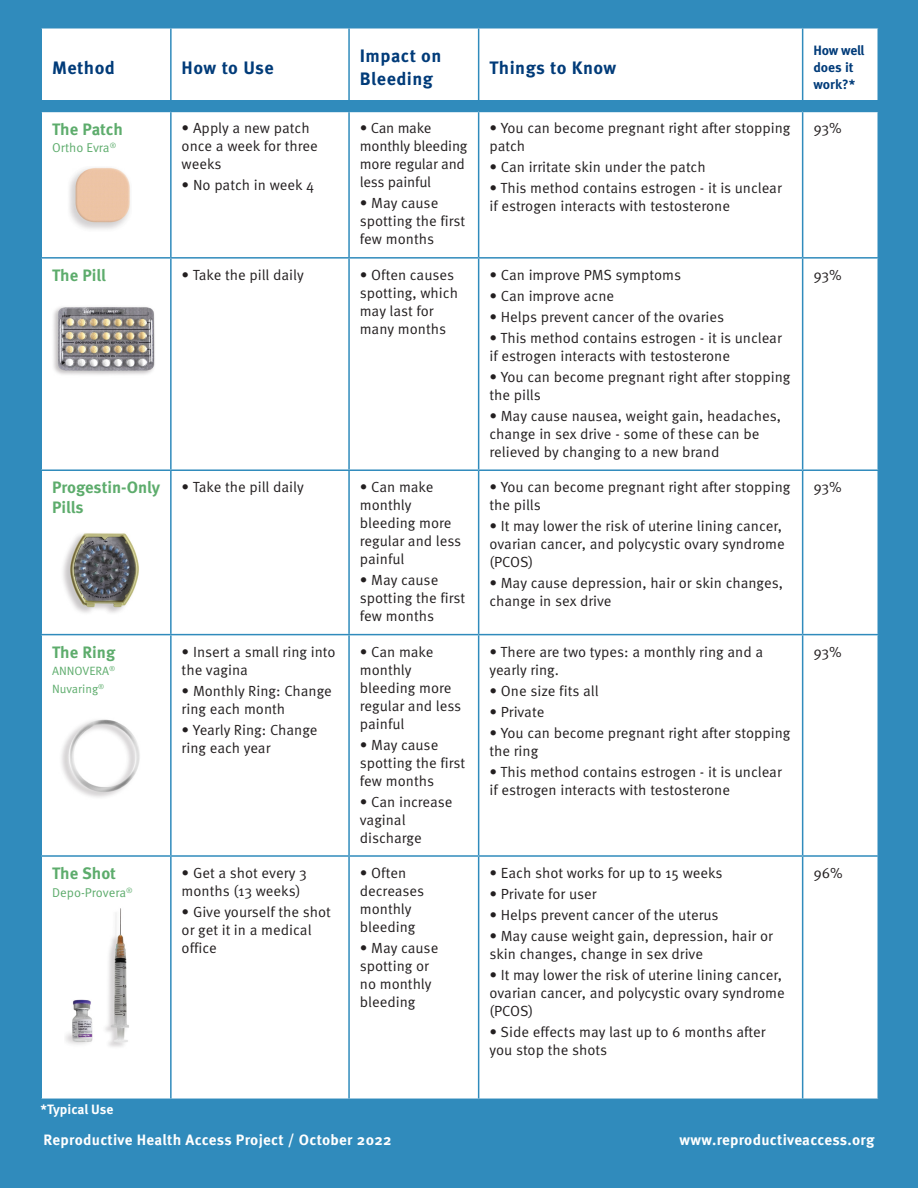
<style>
.page{position:relative;width:918px;height:1188px;background:#308bbc}
.page>*{position:absolute;margin:0;border:0;box-sizing:border-box;transform-origin:0 0}
.t1{font:700 18px/22.5px "Meta Pro";letter-spacing:.025em;color:#013b79}
.method{font:700 16.5px/19.5px "Meta Pro";color:#5dac6c}
.body{font:700 15px "Meta Pro";letter-spacing:.02em;color:#fff}
.body-2{font:14.7px/18px "Meta Pro Norm";color:#231f20}
.t2{font:700 13.5px/16.8px "Meta Pro";letter-spacing:-.005em;color:#013b79}
.t3{font:700 13.5px "Meta Pro";letter-spacing:-.01em;color:#fff}
.method_sub{font:12.75px "Meta Pro Norm";color:#5dac6c}
.method_sub-2{font:12px "Meta Pro Norm";color:#5dac6c}
</style>
<div class="page">
<div style="left:42px;top:28px;width:836px;height:1071px;background:#fff"></div>
<div style="left:42px;top:471px;width:306px;height:163px;background:#fff"></div>
<hr style="left:170px;top:28px;width:2px;height:83px;background:#308bbc">
<hr style="left:348px;top:28px;width:2px;height:83px;background:#308bbc">
<hr style="left:478px;top:28px;width:1px;height:83px;background:#308bbc">
<hr style="left:802px;top:28px;width:1px;height:83px;background:#308bbc">
<hr style="left:40px;top:111px;width:131px;height:1px;background:#308bbc">
<hr style="left:171px;top:111px;width:178px;height:1px;background:#308bbc">
<hr style="left:170px;top:112px;width:2px;height:145px;background:#308bbc">
<hr style="left:349px;top:111px;width:130px;height:1px;background:#308bbc">
<hr style="left:348px;top:112px;width:2px;height:145px;background:#308bbc">
<hr style="left:479px;top:111px;width:324px;height:1px;background:#308bbc">
<hr style="left:478px;top:112px;width:1px;height:145px;background:#308bbc">
<hr style="left:803px;top:111px;width:76px;height:1px;background:#308bbc">
<hr style="left:802px;top:112px;width:1px;height:145px;background:#308bbc">
<hr style="left:40px;top:257px;width:131px;height:2px;background:#308bbc">
<hr style="left:171px;top:257px;width:178px;height:2px;background:#308bbc">
<hr style="left:170px;top:259px;width:2px;height:210px;background:#308bbc">
<hr style="left:349px;top:257px;width:130px;height:2px;background:#308bbc">
<hr style="left:348px;top:259px;width:2px;height:210px;background:#308bbc">
<hr style="left:479px;top:257px;width:324px;height:2px;background:#308bbc">
<hr style="left:478px;top:259px;width:1px;height:210px;background:#308bbc">
<hr style="left:803px;top:257px;width:76px;height:2px;background:#308bbc">
<hr style="left:802px;top:259px;width:1px;height:210px;background:#308bbc">
<hr style="left:40px;top:469px;width:131px;height:2px;background:#308bbc">
<hr style="left:171px;top:469px;width:178px;height:2px;background:#308bbc">
<hr style="left:170px;top:471px;width:2px;height:163px;background:#308bbc">
<hr style="left:349px;top:469px;width:130px;height:2px;background:#308bbc">
<hr style="left:348px;top:471px;width:2px;height:163px;background:#308bbc">
<hr style="left:479px;top:469px;width:324px;height:2px;background:#308bbc">
<hr style="left:478px;top:471px;width:1px;height:163px;background:#308bbc">
<hr style="left:803px;top:469px;width:76px;height:2px;background:#308bbc">
<hr style="left:802px;top:471px;width:1px;height:163px;background:#308bbc">
<hr style="left:40px;top:634px;width:131px;height:1px;background:#308bbc">
<hr style="left:171px;top:634px;width:178px;height:1px;background:#308bbc">
<hr style="left:170px;top:635px;width:2px;height:220px;background:#308bbc">
<hr style="left:349px;top:634px;width:130px;height:1px;background:#308bbc">
<hr style="left:348px;top:635px;width:2px;height:220px;background:#308bbc">
<hr style="left:479px;top:634px;width:324px;height:1px;background:#308bbc">
<hr style="left:478px;top:635px;width:1px;height:220px;background:#308bbc">
<hr style="left:803px;top:634px;width:76px;height:1px;background:#308bbc">
<hr style="left:802px;top:635px;width:1px;height:220px;background:#308bbc">
<hr style="left:40px;top:855px;width:131px;height:2px;background:#308bbc">
<hr style="left:171px;top:855px;width:178px;height:2px;background:#308bbc">
<hr style="left:170px;top:857px;width:2px;height:242px;background:#308bbc">
<hr style="left:349px;top:855px;width:130px;height:2px;background:#308bbc">
<hr style="left:348px;top:857px;width:2px;height:242px;background:#308bbc">
<hr style="left:479px;top:855px;width:324px;height:2px;background:#308bbc">
<hr style="left:478px;top:857px;width:1px;height:242px;background:#308bbc">
<hr style="left:803px;top:855px;width:76px;height:2px;background:#308bbc">
<hr style="left:802px;top:857px;width:1px;height:242px;background:#308bbc">
<img style="left:67px;top:166px;width:65px;height:66px">
<img style="left:51px;top:304px;width:105px;height:73px">
<img style="left:56px;top:716px;width:88px;height:84px">
<img style="left:65px;top:904px;width:68px;height:147px">
<img style="left:58px;top:529px;width:85px;height:87px">
<div style="left:0;top:101px;width:918px;height:10px;background:#308bbc"></div>
<p class="t1" style="left:52px;top:55px;width:64px">Method</p>
<p class="t1" style="left:182px;top:55px;width:94px">How to Use</p>
<p class="t1" style="left:360px;top:44px;width:83px">Impact on<br>Bleeding</p>
<p class="t1" style="left:489px;top:55px;width:128px">Things to Know</p>
<p class="method" style="left:52px;top:118px;width:72px">The Patch</p>
<p class="method_sub" style="left:52px;top:138px;width:66px">Ortho Evra<sup>®</sup></p>
<p class="body-2" style="left:182px;top:118px;width:138px">• Apply a new patch once a week for three weeks</p>
<p class="body-2" style="left:182px;top:175px;width:134px">• No patch in week 4</p>
<p class="body-2" style="left:360px;top:118px;width:109px">• Can make monthly bleeding more regular and less painful</p>
<p class="body-2" style="left:360px;top:193px;width:107px">• May cause spotting the first few months</p>
<p class="body-2" style="left:489px;top:118px;width:303px">• You can become pregnant right after stopping patch</p>
<p class="body-2" style="left:489px;top:157px;width:218px">• Can irritate skin under the patch</p>
<p class="body-2" style="left:489px;top:178px;width:294px">• This method contains estrogen - it is unclear if estrogen interacts with testosterone</p>
<p class="method" style="left:52px;top:265px;width:55px">The Pill</p>
<p class="body-2" style="left:182px;top:265px;width:124px">• Take the pill daily</p>
<p class="body-2" style="left:360px;top:265px;width:100px">• Often causes spotting, which may last for many months</p>
<p class="body-2" style="left:489px;top:265px;width:193px">• Can improve PMS symptoms</p>
<p class="body-2" style="left:489px;top:286px;width:126px">• Can improve acne</p>
<p class="body-2" style="left:489px;top:307px;width:236px">• Helps prevent cancer of the ovaries</p>
<p class="body-2" style="left:489px;top:328px;width:294px">• This method contains estrogen - it is unclear if estrogen interacts with testosterone</p>
<p class="body-2" style="left:489px;top:367px;width:303px">• You can become pregnant right after stopping the pills</p>
<p class="body-2" style="left:489px;top:406px;width:293px">• May cause nausea, weight gain, headaches, change in sex drive - some of these can be relieved by changing to a new brand</p>
<p class="method" style="left:52px;top:477px;width:110px">Progestin-Only<br>Pills</p>
<p class="body-2" style="left:182px;top:477px;width:124px">• Take the pill daily</p>
<p class="body-2" style="left:360px;top:477px;width:103px">• Can make monthly bleeding more regular and less painful</p>
<p class="body-2" style="left:360px;top:570px;width:107px">• May cause spotting the first few months</p>
<p class="method" style="left:52px;top:641px;width:65px">The Ring</p>
<p class="method_sub-2" style="left:52px;top:662px;width:65px">ANNOVERA<sup>®</sup></p>
<p class="method_sub-2" style="left:52px;top:680px;width:54px">Nuvaring<sup>®</sup></p>
<p class="method" style="left:52px;top:863px;width:66px">The Shot</p>
<p class="method_sub" style="left:52px;top:883px;width:82px">Depo-Provera<sup>®</sup></p>
<p class="t3" style="left:40px;top:1099px;width:74px">*Typical Use</p>
<p class="body-2" style="left:182px;top:641px;width:155px">• Insert a small ring into the vagina</p>
<p class="body-2" style="left:182px;top:680px;width:152px">• Monthly Ring: Change ring each month</p>
<p class="body-2" style="left:182px;top:719px;width:137px">• Yearly Ring: Change ring each year</p>
<p class="body-2" style="left:182px;top:863px;width:127px">• Get a shot every 3 months (13 weeks)</p>
<p class="body-2" style="left:182px;top:902px;width:151px">• Give yourself the shot or get it in a medical office</p>
<p class="body-2" style="left:360px;top:641px;width:103px">• Can make monthly bleeding more regular and less painful</p>
<p class="body-2" style="left:360px;top:734px;width:107px">• May cause spotting the first few months</p>
<p class="body-2" style="left:360px;top:791px;width:94px">• Can increase vaginal discharge</p>
<p class="body-2" style="left:360px;top:863px;width:66px">• Often decreases monthly bleeding</p>
<p class="body-2" style="left:360px;top:938px;width:80px">• May cause spotting or no monthly bleeding</p>
<p class="body-2" style="left:489px;top:477px;width:303px">• You can become pregnant right after stopping the pills</p>
<p class="body-2" style="left:489px;top:516px;width:297px">• It may lower the risk of uterine lining cancer, ovarian cancer, and polycystic ovary syndrome (PCOS)</p>
<p class="body-2" style="left:489px;top:573px;width:295px">• May cause depression, hair or skin changes, change in sex drive</p>
<p class="body-2" style="left:489px;top:641px;width:275px">• There are two types: a monthly ring and a yearly ring.</p>
<p class="body-2" style="left:489px;top:680px;width:111px">• One size fits all</p>
<p class="body-2" style="left:489px;top:701px;width:56px">• Private</p>
<p class="body-2" style="left:489px;top:722px;width:303px">• You can become pregnant right after stopping the ring</p>
<p class="body-2" style="left:489px;top:761px;width:294px">• This method contains estrogen - it is unclear if estrogen interacts with testosterone</p>
<p class="body-2" style="left:489px;top:863px;width:235px">• Each shot works for up to 15 weeks</p>
<p class="body-2" style="left:489px;top:884px;width:109px">• Private for user</p>
<p class="body-2" style="left:489px;top:905px;width:231px">• Helps prevent cancer of the uterus</p>
<p class="body-2" style="left:489px;top:926px;width:285px">• May cause weight gain, depression, hair or skin changes, change in sex drive</p>
<p class="body-2" style="left:489px;top:965px;width:297px">• It may lower the risk of uterine lining cancer, ovarian cancer, and polycystic ovary syndrome (PCOS)</p>
<p class="body-2" style="left:489px;top:1022px;width:278px">• Side effects may last up to 6 months after you stop the shots</p>
<p class="t2" style="left:813px;top:41px;width:53px">How well does it work?*</p>
<p class="body-2" style="left:813px;top:118px;width:30px">93%</p>
<p class="body-2" style="left:813px;top:265px;width:30px">93%</p>
<p class="body-2" style="left:813px;top:477px;width:30px">93%</p>
<p class="body-2" style="left:813px;top:641px;width:30px">93%</p>
<p class="body-2" style="left:813px;top:863px;width:31px">96%</p>
<p class="body" style="left:44px;top:1128px;width:350px">Reproductive Health Access Project / October 2022</p>
<p class="body" style="left:680px;top:1128px;width:196px">www.reproductiveaccess.org</p>
</div>
